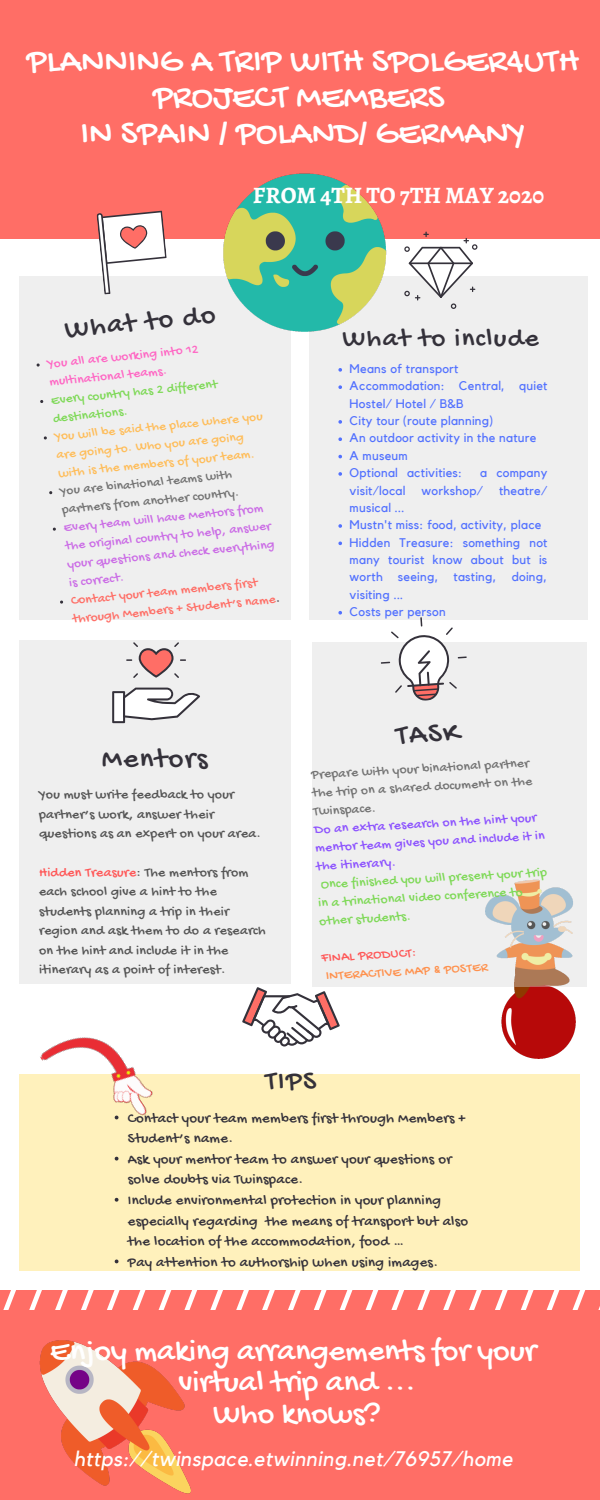
<style>
.page{position:relative;width:600px;height:1500px;background:#fff}
.page>*{position:absolute;margin:0;border:0;box-sizing:border-box;transform-origin:0 0}
.t1{font:35.9px/35.9px "Gochi Hand";color:#fff;text-align:center}
.t2{font:32px/31.7px "Gochi Hand";color:#fff;text-align:center}
.t3{font:29.8px "Gochi Hand";color:#34313a}
.t4{font:29px "Gochi Hand";letter-spacing:.05em;color:#34313a}
.t5{font:28.5px "Gochi Hand";color:#34313a}
.t6{font:28.4px "Gochi Hand";color:#34313a}
.t7{font:27px "Gochi Hand";letter-spacing:.05em;color:#34313a}
.t8{font:700 23.6px "Alegreya SC";color:#fff}
.t9{font:italic 21px "Kollektif";letter-spacing:.02em;color:#fff}
.t10{font:14.8px/20.6px "Gochi Hand";letter-spacing:.02em;color:#34313a}
.t11{font:13.9px/19.4px "Gochi Hand";letter-spacing:.02em;color:#545454}
.t12{font:13.6px/18.4px "Gochi Hand";color:#7ed957}
.t13{font:13.6px/18.4px "Gochi Hand";color:#8c52ff}
.t14{font:13.6px/18.4px "Gochi Hand";color:#737373}
.t15{font:13.6px "Gochi Hand";color:#ff914d}
.t16{font:13.6px "Gochi Hand";color:#ff5757}
.t17{font:13.2px/18.2px "Gochi Hand";color:#cb6ce6}
.t18{font:13.2px/18.3px "Gochi Hand";color:#ffbd59}
.t19{font:13.2px/18.4px "Gochi Hand";color:#ff6e66}
.t20{font:13.2px/18.4px "Gochi Hand";color:#737373}
.t21{font:13.2px/18.2px "Gochi Hand";color:#ff66c4}
.t22{font:13.2px/18px "Gochi Hand";color:#7ed957}
.t23{font:12.5px/17.4px "Kollektif";letter-spacing:.02em;color:#5271ff}
.s1{color:#34313a}
.s2{color:#ff5757}
</style>
<div class="page">
<div style="left:0;top:0;width:600px;height:238px;background:#ff6e66"></div>
<div style="left:0;top:1290px;width:600px;height:210px;background:#ff6e66"></div>
<div style="left:19px;top:276px;width:272px;height:343px;background:#efefef"></div>
<div style="left:19px;top:640px;width:272px;height:344px;background:#efefef"></div>
<svg style="left:96px;top:211px;width:71px;height:84px"></svg>
<svg style="left:36px;top:363px;width:4px;height:4px"></svg>
<svg style="left:44px;top:436px;width:3px;height:4px"></svg>
<svg style="left:60px;top:600px;width:3px;height:4px"></svg>
<div style="left:309px;top:276px;width:278px;height:343px;background:#efefef"></div>
<svg style="left:404px;top:232px;width:73px;height:77px"></svg>
<svg style="left:338px;top:368px;width:4px;height:4px"></svg>
<svg style="left:338px;top:385px;width:4px;height:4px"></svg>
<svg style="left:338px;top:420px;width:4px;height:4px"></svg>
<svg style="left:338px;top:437px;width:4px;height:4px"></svg>
<svg style="left:338px;top:455px;width:4px;height:3px"></svg>
<svg style="left:338px;top:472px;width:4px;height:4px"></svg>
<svg style="left:338px;top:524px;width:4px;height:4px"></svg>
<svg style="left:338px;top:542px;width:4px;height:3px"></svg>
<svg style="left:338px;top:611px;width:4px;height:4px"></svg>
<svg style="left:112px;top:688px;width:88px;height:35px"></svg>
<svg style="left:126px;top:642px;width:60px;height:36px"></svg>
<img style="left:501px;top:987px;width:75px;height:71px">
<div style="left:312px;top:642px;width:275px;height:345px;background:#efefef"></div>
<svg style="left:381px;top:617px;width:86px;height:85px"></svg>
<div style="left:19px;top:1074px;width:561px;height:196px;background:#fff1bc"></div>
<svg style="left:242px;top:987px;width:98px;height:60px"></svg>
<svg style="left:115px;top:1157px;width:4px;height:4px"></svg>
<svg style="left:115px;top:1198px;width:4px;height:4px"></svg>
<svg style="left:115px;top:1260px;width:4px;height:3px"></svg>
<svg style="left:3px;top:1290px;width:597px;height:19px"></svg>
<img style="left:220px;top:173px;width:168px;height:159px">
<img style="left:40px;top:1037px;width:113px;height:83px">
<img style="left:39px;top:1340px;width:152px;height:154px">
<h1 class="t1" style="left:27px;top:46px;width:553px">PLANNING A TRIP WITH SPOLGER4UTH<br>PROJECT MEMBERS<br>IN SPAIN / POLAND/ GERMANY</h1>
<h3 class="t8" style="left:253px;top:179px;width:293px">FROM 4TH TO 7TH MAY 2020</h3>
<h3 class="t5" style="left:63px;top:315px;width:153px;rotate:-6deg">What to do</h3>
<p class="t21" style="left:47px;top:356px;width:153px;rotate:-6deg">You all are working into 12 multinational teams.</p>
<p class="t22" style="left:50px;top:393px;width:169px;rotate:-6deg">Every country has 2 different destinations.</p>
<p class="t18" style="left:54px;top:429px;width:210px;rotate:-6deg">You will be said the place where you are going to. Who you are going with is the members of your team.</p>
<p class="t20" style="left:59px;top:484px;width:179px;rotate:-6deg">You are binational teams with partners from another country.</p>
<p class="t17" style="left:63px;top:520px;width:210px;rotate:-6deg">Every team will have Mentors from the original country to help, answer your questions and check everything is correct.</p>
<p class="t19" style="left:70px;top:593px;width:210px;rotate:-6deg">Contact your team members first through Members + Student’s name<span class="s1">.</span></p>
<h3 class="t7" style="left:343px;top:324px;width:198px">What to include</h3>
<p class="t23" style="left:350px;top:361px;width:199px">Means of transport<br>Accommodation: Central, quiet<br>Hostel/ Hotel / B&amp;B<br>City tour (route planning)<br>An outdoor activity in the nature<br>A museum<br>Optional activities:</p>
<p class="t23" style="left:480px;top:465px;width:69px">a company</p>
<p class="t23" style="left:350px;top:482px;width:57px">visit/local</p>
<p class="t23" style="left:422px;top:482px;width:63px">workshop/</p>
<p class="t23" style="left:499px;top:482px;width:50px">theatre/</p>
<p class="t23" style="left:350px;top:499px;width:199px">musical ...<br>Mustn't miss: food, activity, place<br>Hidden Treasure: something not many tourist know about but is worth seeing, tasting, doing, visiting ...<br>Costs per person</p>
<h3 class="t4" style="left:102px;top:744px;width:107px">Mentors</h3>
<p class="t11" style="left:39px;top:786px;width:223px">You must write feedback to your partner’s work, answer their questions as an expert on your area.</p>
<p class="t11" style="left:39px;top:864px;width:228px"><span class="s2">Hidden Treasure</span>: The mentors from each school give a hint to the students planning a trip in their region and ask them to do a research on the hint and include it in the itinerary as a point of interest.</p>
<h3 class="t3" style="left:395px;top:720px;width:65px;rotate:-3deg">TASK</h3>
<p class="t14" style="left:311px;top:766px;width:222px;rotate:-3deg">Prepare with your binational partner the trip on a shared document on the<br>Twinspace.</p>
<p class="t13" style="left:314px;top:821px;width:231px;rotate:-3deg">Do an extra research on the hint your mentor team gives you and include it in the itinerary.</p>
<p class="t12" style="left:317px;top:876px;width:231px;rotate:-3deg">Once finished you will present your trip in a trinational video conference to other students.</p>
<p class="t16" style="left:321px;top:951px;width:96px;rotate:-3deg">FINAL PRODUCT:</p>
<p class="t15" style="left:325px;top:969px;width:164px;rotate:-3deg">INTERACTIVE MAP &amp; POSTER</p>
<h3 class="t6" style="left:266px;top:1066px;width:52px">TIPS</h3>
<p class="t10" style="left:128px;top:1109px;width:342px">Contact your team members first through Members + Student’s name.<br>Ask your mentor team to answer your questions or solve doubts via Twinspace.<br>Include environmental protection in your planning especially regarding the means of transport but also the location of the accommodation, food …<br>Pay attention to authorship when using images.</p>
<h2 class="t2" style="left:50px;top:1337px;width:487px">Enjoy making arrangements for your virtual trip and ...<br>Who knows?</h2>
<h3 class="t9" style="left:74px;top:1449px;width:440px">https://twinspace.etwinning.net/76957/home</h3>
</div>
